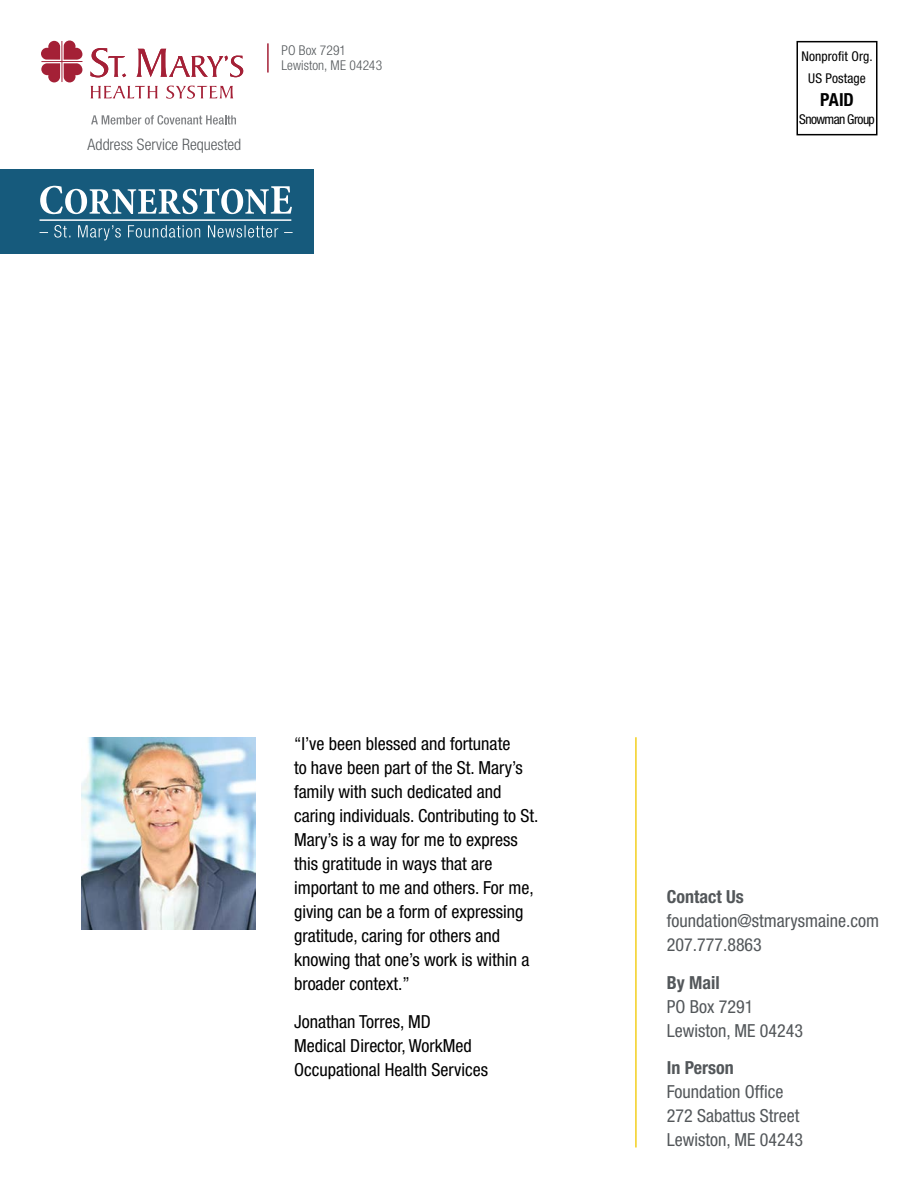
<style>
.page{position:relative;width:918px;height:1188px;background:#fff}
.page>*{position:absolute;margin:0;border:0;box-sizing:border-box;transform-origin:0 0}
.t1{font:condensed 18px/24px "Helvetica Neue LT Std";color:#000}
.t2{font:condensed 18px/24px "Helvetica Neue LT Std";color:#53575a}
.t3{font:700 condensed 18px "Helvetica Neue LT Std";color:#53575a}
.t4{font:700 condensed 18px "Helvetica Neue LT Std";color:#000}
.t5{font:300 condensed 15.9px "Helvetica Neue LT Std";color:#53575a}
.t6{font:300 condensed 13.5px/15px "Helvetica Neue LT Std";letter-spacing:.005em;color:#53575a}
.t7{font:condensed 13.5px/21px "Helvetica Neue LT Std";color:#000;text-align:center}
.t8{font:condensed 13.5px "Helvetica Neue LT Std";letter-spacing:-.045em;color:#000}
</style>
<div class="page">
<div style="left:0;top:169px;width:313px;height:85px;background:#165a7c"></div>
<div style="left:796px;top:41px;width:82px;height:94px;border:2px solid #000"></div>
<hr style="left:267px;top:43px;width:2px;height:30px;background:#a42036">
<svg style="left:91px;top:48px;width:35px;height:29px"></svg>
<svg style="left:137px;top:49px;width:106px;height:28px"></svg>
<svg style="left:91px;top:115px;width:145px;height:10px"></svg>
<svg style="left:91px;top:86px;width:67px;height:12px"></svg>
<svg style="left:166px;top:86px;width:67px;height:13px"></svg>
<svg style="left:41px;top:41px;width:41px;height:41px"></svg>
<hr style="left:41px;top:61px;width:41px;height:1px;background:#a42036">
<svg style="left:40px;top:186px;width:252px;height:28px"></svg>
<hr style="left:40px;top:219px;width:251px;height:2px;background:#fff">
<svg style="left:40px;top:225px;width:253px;height:15px"></svg>
<hr style="left:635px;top:737px;width:2px;height:410px;background:#f3cf1e">
<img style="left:82px;top:737px;width:173px;height:193px">
<p class="t5" style="left:88px;top:136px;width:155px">Address Service Requested</p>
<p class="t6" style="left:281px;top:42px;width:102px">PO Box 7291<br>Lewiston, ME 04243</p>
<p class="t7" style="left:801px;top:46px;width:73px">Nonprofit Org.<br>US Postage</p>
<p class="t4" style="left:820px;top:89px;width:35px">PAID</p>
<p class="t8" style="left:799px;top:112px;width:77px">Snowman Group</p>
<p class="t1" style="left:294px;top:732px;width:246px">“I’ve been blessed and fortunate<br>to have been part of the St. Mary’s family with such dedicated and caring individuals. Contributing to St.<br>Mary’s is a way for me to express this gratitude in ways that are important to me and others. For me, giving can be a form of expressing gratitude, caring for others and knowing that one’s work is within a broader context.”</p>
<p class="t1" style="left:294px;top:1009px;width:196px">Jonathan Torres, MD<br>Medical Director, WorkMed<br>Occupational Health Services</p>
<p class="t3" style="left:667px;top:886px;width:78px">Contact Us</p>
<p class="t2" style="left:667px;top:909px;width:214px">foundation@stmarysmaine.com<br>207.777.8863</p>
<p class="t3" style="left:667px;top:972px;width:54px">By Mail</p>
<p class="t2" style="left:667px;top:994px;width:138px">PO Box 7291<br>Lewiston, ME 04243</p>
<p class="t3" style="left:667px;top:1057px;width:68px">In Person</p>
<p class="t2" style="left:667px;top:1080px;width:138px">Foundation Office<br>272 Sabattus Street<br>Lewiston, ME 04243</p>
</div>
